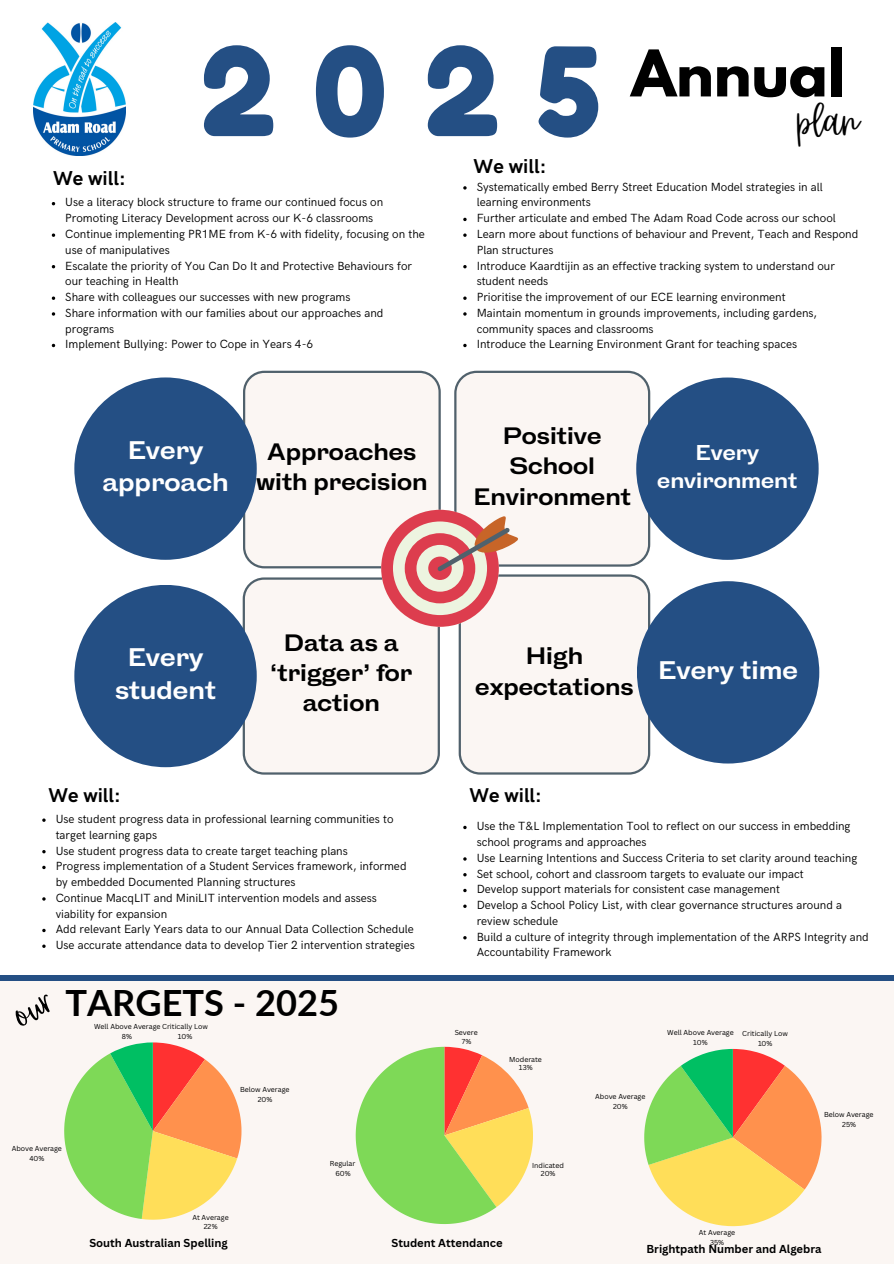
<style>
.page{position:relative;width:894px;height:1264px;background:#fff}
.page>*{position:absolute;margin:0;border:0;box-sizing:border-box;transform-origin:0 0}
.t1{font:121.8px "Fredoka One";color:#244f84}
.t2{font:700 57px "League Spartan";color:#000}
.t3{font:48.75px "Rumba";color:#000}
.t4{font:700 36.15px "Lato";color:#000}
.t5{font:700 24px/32.7px "HK Gothic";color:#fff;text-align:center}
.t6{font:700 22.35px/30.3px "HK Gothic";color:#000;text-align:center}
.t7{font:700 20.25px/28.2px "HK Gothic";color:#fff;text-align:center}
.t8{font:700 20.1px "HK Grotesk";color:#000}
.t9{font:11.85px/15.8px "HK Grotesk";color:#000}
.t10{font:700 11.25px "Canva Sans";color:#000}
.t11{font:7.05px/9.9px "Canva Sans";color:#000;text-align:center}
</style>
<div class="page">
<div style="left:0;top:980px;width:893px;height:283px;background:#fbf6f3"></div>
<svg style="left:64px;top:1042px;width:177px;height:177px"></svg>
<svg style="left:355px;top:1046px;width:178px;height:177px"></svg>
<svg style="left:644px;top:1048px;width:177px;height:178px"></svg>
<div style="left:0;top:975px;width:893px;height:5px;background:#244f84"></div>
<div style="left:636px;top:377px;width:182px;height:183px;background:#244f84;border-radius:50%"></div>
<div style="left:74px;top:377px;width:183px;height:183px;background:#244f84;border-radius:50%"></div>
<div style="left:74px;top:585px;width:183px;height:182px;background:#244f84;border-radius:50%"></div>
<div style="left:636px;top:581px;width:183px;height:182px;background:#244f84;border-radius:50%"></div>
<svg style="left:242px;top:371px;width:408px;height:403px"></svg>
<img style="left:33px;top:23px;width:92px;height:133px">
<svg style="left:52px;top:233px;width:3px;height:4px"></svg>
<svg style="left:52px;top:296px;width:3px;height:4px"></svg>
<svg style="left:52px;top:312px;width:3px;height:4px"></svg>
<svg style="left:463px;top:186px;width:3px;height:4px"></svg>
<svg style="left:463px;top:312px;width:3px;height:4px"></svg>
<svg style="left:42px;top:850px;width:4px;height:3px"></svg>
<svg style="left:42px;top:865px;width:4px;height:4px"></svg>
<svg style="left:42px;top:897px;width:4px;height:3px"></svg>
<svg style="left:42px;top:928px;width:4px;height:4px"></svg>
<p class="t1" style="left:201px;top:17px;width:402px">2025</p>
<p class="t2" style="left:631px;top:45px;width:215px">Annual</p>
<p class="t3" style="left:796px;top:89px;width:64px">plan</p>
<h6 class="t8" style="left:53px;top:167px;width:74px">We will:</h6>
<p class="t9" style="left:65px;top:195px;width:319px">Use a literacy block structure to frame our continued focus on<br>Promoting Literacy Development across our K-6 classrooms</p>
<p class="t9" style="left:65px;top:226px;width:361px">Continue implementing PR1ME from K-6 with fidelity, focusing on the use of manipulatives</p>
<p class="t9" style="left:65px;top:258px;width:348px">Escalate the priority of You Can Do It and Protective Behaviours for our teaching in Health</p>
<h5 class="t9" style="left:65px;top:289px;width:287px">Share with colleagues our successes with new programs</h5>
<h5 class="t9" style="left:65px;top:305px;width:319px">Share information with our families about our approaches and programs</h5>
<h5 class="t9" style="left:65px;top:337px;width:249px">Implement Bullying: Power to Cope in Years 4-6</h5>
<p class="t5" style="left:102px;top:435px;width:128px">Every approach</p>
<h6 class="t6" style="left:256px;top:438px;width:173px">Approaches with precision</h6>
<p class="t8" style="left:473px;top:154px;width:74px">We will:</p>
<h6 class="t9" style="left:476px;top:179px;width:347px">Systematically embed Berry Street Education Model strategies in all learning environments</h6>
<p class="t9" style="left:476px;top:211px;width:360px">Further articulate and embed The Adam Road Code across our school</p>
<h5 class="t9" style="left:476px;top:226px;width:383px">Learn more about functions of behaviour and Prevent, Teach and Respond<br>Plan structures</h5>
<h5 class="t9" style="left:476px;top:258px;width:360px">Introduce Kaardtijin as an effective tracking system to understand our student needs</h5>
<h5 class="t9" style="left:476px;top:289px;width:310px">Prioritise the improvement of our ECE learning environment</h5>
<h5 class="t9" style="left:476px;top:305px;width:342px">Maintain momentum in grounds improvements, including gardens, community spaces and classrooms</h5>
<h6 class="t9" style="left:476px;top:337px;width:322px">Introduce the Learning Environment Grant for teaching spaces</h6>
<p class="t6" style="left:473px;top:422px;width:159px">Positive<br>School<br>Environment</p>
<p class="t7" style="left:657px;top:439px;width:142px">Every environment</p>
<p class="t5" style="left:115px;top:642px;width:102px">Every student</p>
<p class="t6" style="left:270px;top:629px;width:144px">Data as a ‘trigger’ for action</p>
<p class="t6" style="left:475px;top:642px;width:160px">High expectations</p>
<p class="t5" style="left:658px;top:655px;width:141px">Every time</p>
<p class="t8" style="left:49px;top:783px;width:74px">We will:</p>
<h4 class="t8" style="left:469px;top:783px;width:74px">We will:</h4>
<p class="t9" style="left:56px;top:811px;width:339px">Use student progress data in professional learning communities to target learning gaps</p>
<p class="t9" style="left:56px;top:843px;width:293px">Use student progress data to create target teaching plans</p>
<p class="t9" style="left:56px;top:858px;width:352px">Progress implementation of a Student Services framework, informed by embedded Documented Planning structures</p>
<p class="t9" style="left:56px;top:890px;width:322px">Continue MacqLIT and MiniLIT intervention models and assess viability for expansion</p>
<p class="t9" style="left:56px;top:921px;width:359px">Add relevant Early Years data to our Annual Data Collection Schedule</p>
<h3 class="t9" style="left:56px;top:937px;width:360px">Use accurate attendance data to develop Tier 2 intervention strategies</h3>
<h3 class="t4" style="left:65px;top:980px;width:275px">TARGETS - 2025</h3>
<p class="t11" style="left:178px;top:1020px;width:31px;line-height:10.5px;text-align:left;text-indent:-84px">Well Above Average Critically Low<br>10%</p>
<p class="t11" style="left:122px;top:1031px;width:12px">8%</p>
<p class="t11" style="left:240px;top:1084px;width:51px">Below Average<br>20%</p>
<p class="t9" style="left:476px;top:818px;width:375px">Use the T&amp;L Implementation Tool to reflect on our success in embedding school programs and approaches</p>
<p class="t9" style="left:476px;top:850px;width:382px">Use Learning Intentions and Success Criteria to set clarity around teaching</p>
<p class="t9" style="left:476px;top:866px;width:328px">Set school, cohort and classroom targets to evaluate our impact</p>
<p class="t9" style="left:476px;top:881px;width:304px">Develop support materials for consistent case management</p>
<p class="t9" style="left:476px;top:897px;width:367px">Develop a School Policy List, with clear governance structures around a review schedule</p>
<p class="t9" style="left:476px;top:929px;width:393px">Build a culture of integrity through implementation of the ARPS Integrity and<br>Accountability Framework</p>
<p class="t11" style="left:454px;top:1028px;width:25px;line-height:8.4px">Severe<br>7%</p>
<p class="t11" style="left:509px;top:1055px;width:34px;line-height:8.4px">Moderate<br>13%</p>
<p class="t11" style="left:595px;top:1090px;width:52px">Above Average<br>20%</p>
<p class="t11" style="left:667px;top:1027px;width:68px">Well Above Average<br>10%</p>
<p class="t11" style="left:742px;top:1028px;width:47px">Critically Low<br>10%</p>
<p class="t11" style="left:823px;top:1109px;width:51px">Below Average<br>25%</p>
<p class="t11" style="left:12px;top:1143px;width:52px">Above Average<br>40%</p>
<p class="t11" style="left:192px;top:1211px;width:38px">At Average<br>22%</p>
<p class="t11" style="left:330px;top:1158px;width:27px">Regular<br>60%</p>
<p class="t11" style="left:532px;top:1160px;width:33px;line-height:8.4px">Indicated<br>20%</p>
<h1 class="t10" style="left:89px;top:1234px;width:140px">South Australian Spelling</h1>
<p class="t10" style="left:391px;top:1234px;width:113px">Student Attendance</p>
<p class="t11" style="left:698px;top:1227px;width:38px">At Average<br>35%</p>
<h2 class="t10" style="left:646px;top:1241px;width:177px">Brightpath Number and Algebra</h2>
</div>
